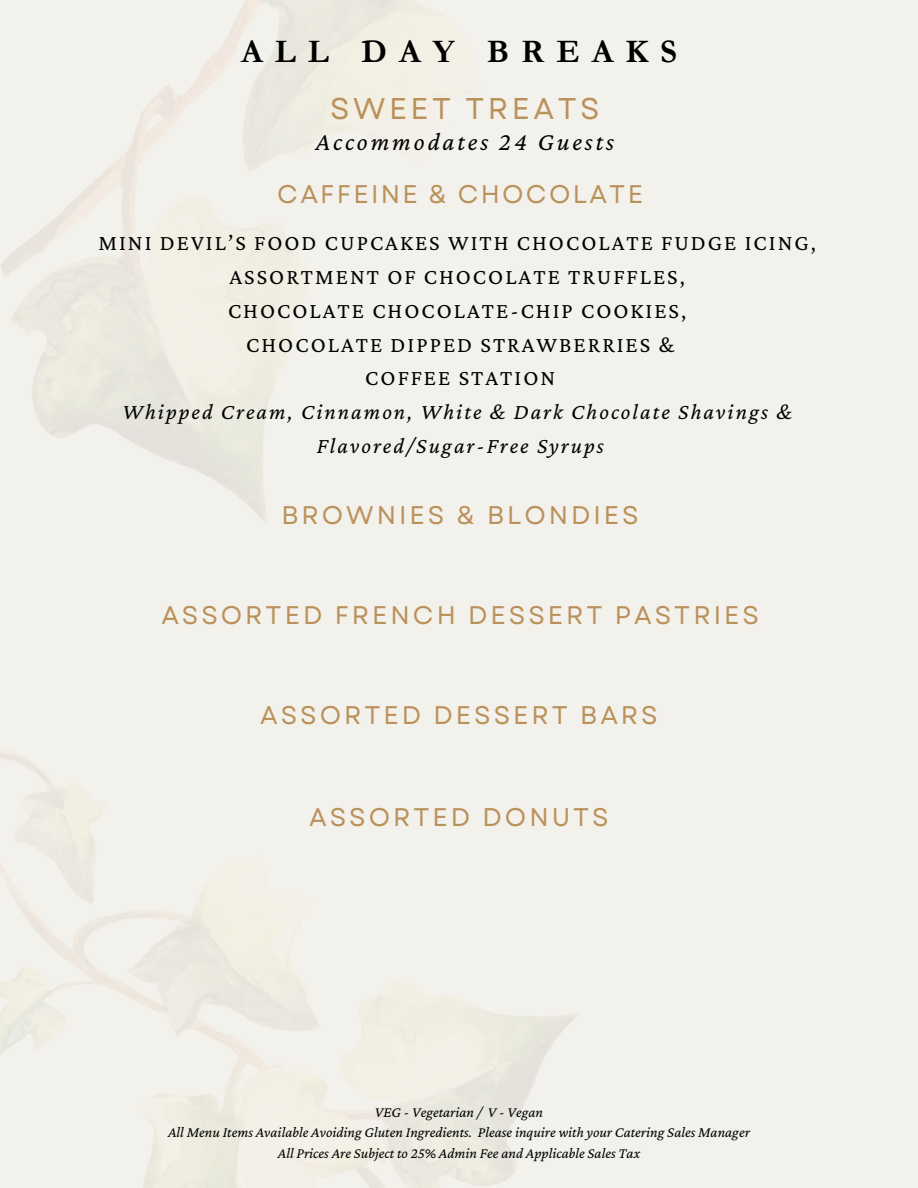
<style>
.page{position:relative;width:918px;height:1188px;background:#f3f1eb}
.page>*{position:absolute;margin:0;border:0;box-sizing:border-box;transform-origin:0 0}
.t1{font:700 33px "Garamond";letter-spacing:.365em;color:#000}
.t2{font:30px "Garet";letter-spacing:.115em;color:#ba915b}
.t3{font:25.5px "Garet";letter-spacing:.115em;color:#ba915b}
.t4{font:italic 25.5px "Crimson Pro";letter-spacing:.115em;color:#000}
.t5{font:25.5px "Garet";letter-spacing:.09em;color:#ba915b}
.t6{font:22.5px/33.8px "Crimson Pro";letter-spacing:.09em;color:#000;text-align:center}
.t7{font:italic 22.5px/33.8px "Crimson Pro";letter-spacing:.09em;color:#000;text-align:center}
.t8{font:italic 15px "Crimson Pro";color:#000}
</style>
<div class="page">
<p class="t1" style="left:241px;top:34px;width:437px">ALL DAY BREAKS</p>
<h3 class="t2" style="left:330px;top:87px;width:271px">SWEET TREATS</h3>
<h3 class="t4" style="left:316px;top:127px;width:300px">Accommodates 24 Guests</h3>
<h3 class="t5" style="left:277px;top:176px;width:367px">CAFFEINE &amp; CHOCOLATE</h3>
<h3 class="t6" style="left:98px;top:226px;width:719px">MINI DEVIL’S FOOD CUPCAKES WITH CHOCOLATE FUDGE ICING, ASSORTMENT OF CHOCOLATE TRUFFLES,<br>CHOCOLATE CHOCOLATE-CHIP COOKIES,<br>CHOCOLATE DIPPED STRAWBERRIES &amp;<br>COFFEE STATION</h3>
<h3 class="t7" style="left:122px;top:395px;width:671px">Whipped Cream, Cinnamon, White &amp; Dark Chocolate Shavings &amp;<br>Flavored/Sugar-Free Syrups</h3>
<p class="t3" style="left:282px;top:497px;width:359px">BROWNIES &amp; BLONDIES</p>
<h3 class="t3" style="left:161px;top:597px;width:599px">ASSORTED FRENCH DESSERT PASTRIES</h3>
<h3 class="t3" style="left:260px;top:697px;width:399px">ASSORTED DESSERT BARS</h3>
<p class="t3" style="left:309px;top:799px;width:301px">ASSORTED DONUTS</p>
<h1 class="t8" style="left:375px;top:1104px;width:170px">VEG - Vegetarian / V - Vegan</h1>
<h2 class="t8" style="left:168px;top:1124px;width:583px">All Menu Items Available Avoiding Gluten Ingredients. Please inquire with your Catering Sales Manager</h2>
<h4 class="t8" style="left:278px;top:1144px;width:364px">All Prices Are Subject to 25% Admin Fee and Applicable Sales Tax</h4>
</div>
